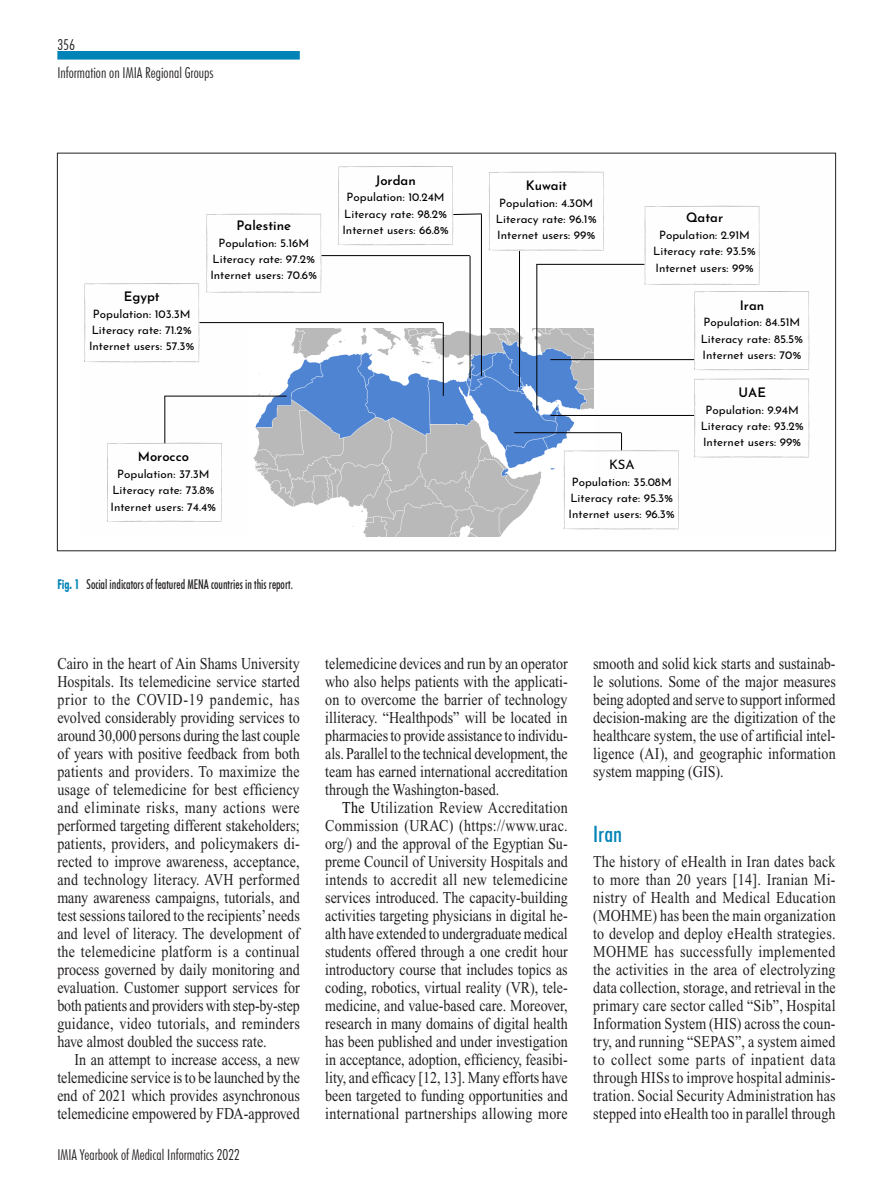
<style>
.page{position:relative;width:893px;height:1191px;background:#fff}
.page>*{position:absolute;margin:0;border:0;box-sizing:border-box;transform-origin:0 0}
.Headline_3{font:500 condensed 22.5px "Futura BT";color:#0083b6}
.Grundtext_mit_Einzug{font:16.5px/18px "Times New Roman";color:#231f20;text-align:justify;scale:.85 1}
.Grundtext_ohne_Einzu{font:16.5px/18px "Times New Roman";letter-spacing:.005em;color:#231f20;text-align:justify;scale:.85 1}
.t1{font:300 condensed 15px "Futura BT";color:#231f20}
.Legende_1{font:500 condensed 13.5px "Futura BT";color:#231f20;scale:.85 1}
.t2{font:600 13.05px "Josefin Sans";color:#000}
.t3{font:13.05px "Josefin Sans";color:#000}
.t4{font:11.55px/16.2px "Josefin Sans";color:#000;text-align:center}
.s1{font-weight:700;color:#0083b6}
.s2{color:#000}
</style>
<div class="page">
<div style="left:57px;top:51px;width:243px;height:9px;background:#0083b6"></div>
<img style="left:249px;top:328px;width:344px;height:208px">
<hr style="left:443px;top:323px;width:1px;height:72px;background:#000">
<hr style="left:470px;top:256px;width:1px;height:122px;background:#000">
<hr style="left:519px;top:251px;width:1px;height:136px;background:#000">
<hr style="left:551px;top:415px;width:143px;height:1px;background:#000">
<hr style="left:165px;top:396px;width:121px;height:1px;background:#000">
<hr style="left:200px;top:322px;width:243px;height:1px;background:#000">
<hr style="left:322px;top:255px;width:147px;height:1px;background:#000">
<hr style="left:514px;top:432px;width:107px;height:1px;background:#000">
<svg style="left:107px;top:442px;width:115px;height:80px"></svg>
<hr style="left:537px;top:264px;width:1px;height:145px;background:#000">
<hr style="left:537px;top:264px;width:107px;height:1px;background:#000">
<hr style="left:481px;top:214px;width:1px;height:162px;background:#000">
<svg style="left:694px;top:378px;width:115px;height:80px"></svg>
<svg style="left:644px;top:206px;width:116px;height:79px"></svg>
<svg style="left:489px;top:171px;width:115px;height:80px"></svg>
<svg style="left:338px;top:166px;width:144px;height:80px"></svg>
<svg style="left:206px;top:213px;width:115px;height:80px"></svg>
<svg style="left:84px;top:283px;width:115px;height:80px"></svg>
<hr style="left:165px;top:396px;width:1px;height:47px;background:#000">
<svg style="left:694px;top:291px;width:115px;height:79px"></svg>
<hr style="left:551px;top:359px;width:143px;height:1px;background:#000">
<svg style="left:564px;top:433px;width:115px;height:97px"></svg>
<p class="t1" style="left:57px;top:35px;width:19px">356</p>
<p class="t1" style="left:57px;top:64px;width:157px">Information on IMIA Regional Groups</p>
<p class="t2" style="left:124px;top:285px;width:37px">Egypt</p>
<p class="t4" style="left:89px;top:304px;width:107px">Population: 103.3M<br>Literacy rate: 71.2%<br>Internet users: 57.3%</p>
<p class="t2" style="left:237px;top:214px;width:56px">Palestine</p>
<p class="t4" style="left:210px;top:233px;width:109px">Population: 5.16M<br>Literacy rate: 97.2%<br>Internet users: 70.6%</p>
<p class="t2" style="left:375px;top:169px;width:42px">Jordan</p>
<p class="t4" style="left:342px;top:188px;width:108px">Population: 10.24M<br>Literacy rate: 98.2%<br>Internet users: 66.8%</p>
<p class="t2" style="left:138px;top:445px;width:53px">Morocco</p>
<p class="t4" style="left:110px;top:464px;width:107px">Population: 37.3M<br>Literacy rate: 73.8%<br>Internet users: 74.4%</p>
<p class="Legende_1" style="left:57px;top:576px;width:279px"><span class="s1">Fig. 1</span> Social indicators of featured MENA countries in this report.</p>
<p class="t2" style="left:526px;top:174px;width:43px">Kuwait</p>
<p class="t4" style="left:496px;top:193px;width:102px;text-align:left">Population: 4.30M<br>Literacy rate: 96.1%<br>Internet users: 99%</p>
<p class="t2" style="left:686px;top:207px;width:39px">Qatar</p>
<p class="t4" style="left:653px;top:226px;width:104px">Population: 2.91M<br>Literacy rate: 93.5%<br>Internet users: 99%</p>
<p class="t2" style="left:740px;top:294px;width:26px">Iran</p>
<p class="t4" style="left:701px;top:313px;width:104px;text-align:left">Population: 84.51M<br>Literacy rate: 85.5%<br>Internet users: 70%</p>
<p class="t2" style="left:738px;top:381px;width:29px">UAE</p>
<p class="t4" style="left:701px;top:400px;width:104px">Population: 9.94M<br>Literacy rate: 93.2%<br>Internet users: 99%</p>
<p class="t3" style="left:609px;top:453px;width:27px">KSA</p>
<p class="t4" style="left:569px;top:472px;width:108px;text-align:left">Population: 35.08M<br>Literacy rate: 95.3%<br>Internet users: 96.3%</p>
<p class="Grundtext_ohne_Einzu" style="left:57px;top:654px;width:287px">Cairo in the heart of Ain Shams University Hospitals. Its telemedicine service started prior to the COVID-19 pandemic, has evolved considerably providing services to around 30,000 persons during the last couple of years with positive feedback from both patients and providers. To maximize the usage of telemedicine for best efficiency and eliminate risks, many actions were performed targeting different stakeholders; patients, providers, and policymakers di&shy;rected to improve awareness, acceptance, and technology literacy. AVH performed many awareness campaigns, tutorials, and test sessions tailored to the recipients’ needs and level of literacy. The development of the telemedicine platform is a continual process governed by daily monitoring and evaluation. Customer support services for both patients and providers with step-by-step guidance, video tutorials, and reminders have almost doubled the success rate.</p>
<p class="Grundtext_mit_Einzug" style="left:57px;top:1050px;width:287px;text-indent:17px">In an attempt to increase access, a new telemedicine service is to be launched by the end of 2021 which provides asynchronous telemedicine empowered by FDA-approved</p>
<p class="t1" style="left:57px;top:1145px;width:184px">IMIA Yearbook of Medical Informatics 2022</p>
<p class="Grundtext_mit_Einzug" style="left:325px;top:654px;width:287px">telemedicine devices and run by an operator who also helps patients with the applicati&shy;on to overcome the barrier of technology illiteracy. “Healthpods” will be located in pharmacies to provide assistance to individu&shy;als. Parallel to the technical development, the team has earned international accreditation through the Washington-based.</p>
<p class="Grundtext_mit_Einzug" style="left:325px;top:798px;width:287px;text-indent:17px"><span class="s2">The U</span>tilization Review Accreditation Commission (URAC) (https://www.urac. org/) and the approval of the Egyptian Su&shy;preme Council of University Hospitals and intends to accredit all new telemedicine services introduced. The capacity-building activities targeting physicians in digital he&shy;alth have extended to undergraduate medical students offered through a one credit hour introductory course that includes topics as coding, robotics, virtual reality (VR), tele&shy;medicine, and value-based care. Moreover, research in many domains of digital health has been published and under investigation in acceptance, adoption, efficiency, feasibi&shy;lity, and efficacy [12, 13]. Many efforts have been targeted to funding opportunities and international partnerships allowing more</p>
<p class="Grundtext_mit_Einzug" style="left:593px;top:654px;width:287px">smooth and solid kick starts and sustainab&shy;le solutions. Some of the major measures being adopted and serve to support informed decision-making are the digitization of the healthcare system, the use of artificial intel&shy;ligence (AI), and geographic information system mapping (GIS).</p>
<p class="Headline_3" style="left:593px;top:820px;width:30px">Iran</p>
<p class="Grundtext_ohne_Einzu" style="left:593px;top:852px;width:287px">The history of eHealth in Iran dates back to more than 20 years [14]. Iranian Mi&shy;nistry of Health and Medical Education (MOHME) has been the main organization to develop and deploy eHealth strategies.<br>MOHME has successfully implemented the activities in the area of electrolyzing data collection, storage, and retrieval in the primary care sector called “Sib”, Hospital Information System (HIS) across the coun&shy;try, and running “SEPAS”, a system aimed to collect some parts of inpatient data through HISs to improve hospital adminis&shy;tration. Social Security Administration has stepped into eHealth too in parallel through</p>
</div>
